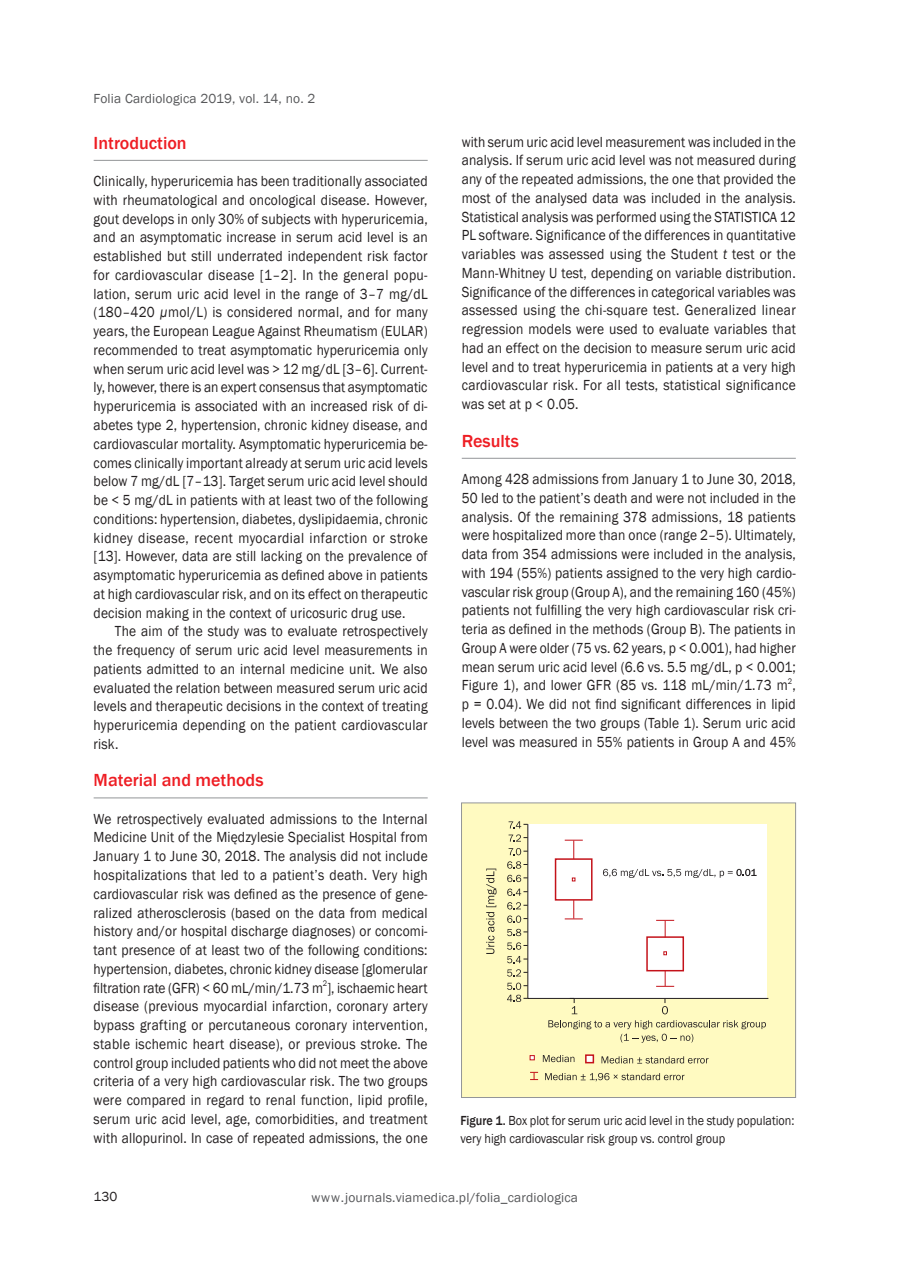
<style>
.page{position:relative;width:915px;height:1276px;background:#fff}
.page>*{position:absolute;margin:0;border:0;box-sizing:border-box;transform-origin:0 0}
._06_Srodtytul_1_z_li{font:500 18px "Franklin Gothic";color:#ee1d23}
._05A_Tekst_pierwszy{font:15px/18.8px "Franklin Gothic";letter-spacing:.01em;color:#231f20;text-align:justify;scale:.9 1}
._05B_Tekst{font:15px/18.8px "Franklin Gothic";letter-spacing:.02em;color:#231f20;text-align:justify;scale:.9 1}
._16_Rycina_podpis{font:13.5px/17.2px "Franklin Gothic";color:#231f20;scale:.9 1}
.t1{font:13.5px "Franklin Gothic";letter-spacing:.01em;color:#57585a}
._16_Rycina_podpis-2{font:13.5px "Franklin Gothic";color:#231f20}
._05A_Tekst_pierwszy-2{font:8.25px "Franklin Gothic";color:#231f20;scale:.9 1}
.s1{font-style:italic}
.s2{font-weight:500}
</style>
<div class="page">
<hr style="left:94px;top:160px;width:333px;height:1px;background:#939598">
<hr style="left:94px;top:797px;width:333px;height:1px;background:#939598">
<hr style="left:461px;top:458px;width:334px;height:1px;background:#939598">
<div style="left:461px;top:803px;width:334px;height:294px;background:#fffac1"></div>
<div style="left:461px;top:802px;width:334px;height:296px;border:1px solid #939598"></div>
<svg style="left:486px;top:868px;width:10px;height:86px"></svg>
<svg style="left:548px;top:1020px;width:217px;height:22px"></svg>
<div style="left:585px;top:1055px;width:8px;height:7px;background:#fff"></div>
<div style="left:585px;top:1054px;width:9px;height:9px;border:2px solid #c4121a"></div>
<svg style="left:601px;top:1056px;width:107px;height:7px"></svg>
<svg style="left:529px;top:1055px;width:5px;height:5px"></svg>
<svg style="left:542px;top:1055px;width:32px;height:7px"></svg>
<svg style="left:530px;top:1072px;width:8px;height:8px"></svg>
<svg style="left:545px;top:1073px;width:139px;height:8px"></svg>
<svg style="left:507px;top:821px;width:261px;height:193px;background:#f8f5ec"></svg>
<p class="t1" style="left:94px;top:91px;width:223px">Folia Cardiologica 2019, vol. 14, no. 2</p>
<p class="_06_Srodtytul_1_z_li" style="left:94px;top:132px;width:95px">Introduction</p>
<p class="_05A_Tekst_pierwszy" style="left:94px;top:172px;width:372px">Clinically, hyperuricemia has been traditionally associated with rheumatological and oncological disease. However, gout develops in only 30% of subjects with hyperuricemia, and an asymptomatic increase in serum acid level is an established but still underrated independent risk factor for cardiovascular disease [1–2]. In the general popu&shy;lation, serum uric acid level in the range of 3–7 mg/dL (180–420 <span class="s1">µ</span>mol/L) is considered normal, and for many years, the European League Against Rheumatism (EULAR) recommended to treat asymptomatic hyperuricemia only when serum uric acid level was &gt; 12 mg/dL [3–6]. Current&shy;ly, however, there is an expert consensus that asymptomatic hyperuricemia is associated with an increased risk of di&shy;abetes type 2, hypertension, chronic kidney disease, and cardiovascular mortality. Asymptomatic hyperuricemia be&shy;comes clinically important already at serum uric acid levels below 7 mg/dL [7–13]. Target serum uric acid level should be &lt; 5 mg/dL in patients with at least two of the following conditions: hypertension, diabetes, dyslipidaemia, chronic kidney disease, recent myocardial infarction or stroke [13]. However, data are still lacking on the prevalence of asymptomatic hyperuricemia as defined above in patients at high cardiovascular risk, and on its effect on therapeutic decision making in the context of uricosuric drug use.</p>
<p class="_05B_Tekst" style="left:94px;top:622px;width:372px;text-indent:21px">The aim of the study was to evaluate retrospectively the frequency of serum uric acid level measurements in patients admitted to an internal medicine unit. We also evaluated the relation between measured serum uric acid levels and therapeutic decisions in the context of treating hyperuricemia depending on the patient cardiovascular risk.</p>
<p class="_06_Srodtytul_1_z_li" style="left:94px;top:769px;width:171px">Material and methods</p>
<p class="_05A_Tekst_pierwszy" style="left:94px;top:809px;width:372px">We retrospectively evaluated admissions to the Internal Medicine Unit of the Międzylesie Specialist Hospital from January 1 to June 30, 2018. The analysis did not include hospitalizations that led to a patient’s death. Very high cardiovascular risk was defined as the presence of gene&shy;ralized atherosclerosis (based on the data from medical history and/or hospital discharge diagnoses) or concomi&shy;tant presence of at least two of the following conditions: hypertension, diabetes, chronic kidney disease [glomerular filtration rate (GFR) &lt; 60 mL/min/1.73 m ], ischaemic heart</p>
<p class="_05A_Tekst_pierwszy-2" style="left:323px;top:978px;width:6px">2</p>
<p class="_05A_Tekst_pierwszy" style="left:94px;top:997px;width:372px">disease (previous myocardial infarction, coronary artery bypass grafting or percutaneous coronary intervention, stable ischemic heart disease), or previous stroke. The control group included patients who did not meet the above criteria of a very high cardiovascular risk. The two groups were compared in regard to renal function, lipid profile, serum uric acid level, age, comorbidities, and treatment with allopurinol. In case of repeated admissions, the one</p>
<p class="_05A_Tekst_pierwszy" style="left:461px;top:133px;width:372px">with serum uric acid level measurement was included in the analysis. If serum uric acid level was not measured during any of the repeated admissions, the one that provided the most of the analysed data was included in the analysis.<br>Statistical analysis was performed using the STATISTICA 12<br>PL software. Significance of the differences in quantitative variables was assessed using the Student <span class="s1">t</span> test or the Mann-Whitney U test, depending on variable distribution.<br>Significance of the differences in categorical variables was assessed using the chi-square test. Generalized linear regression models were used to evaluate variables that had an effect on the decision to measure serum uric acid level and to treat hyperuricemia in patients at a very high cardiovascular risk. For all tests, statistical significance was set at p &lt; 0.05.</p>
<p class="_06_Srodtytul_1_z_li" style="left:461px;top:429px;width:59px">Results</p>
<p class="_05A_Tekst_pierwszy" style="left:461px;top:470px;width:372px">Among 428 admissions from January 1 to June 30, 2018, 50 led to the patient’s death and were not included in the analysis. Of the remaining 378 admissions, 18 patients were hospitalized more than once (range 2–5). Ultimately, data from 354 admissions were included in the analysis, with 194 (55%) patients assigned to the very high cardio&shy;vascular risk group (Group A), and the remaining 160 (45%) patients not fulfilling the very high cardiovascular risk cri&shy;teria as defined in the methods (Group B). The patients in Group A were older (75 vs. 62 years, p &lt; 0.001), had higher mean serum uric acid level (6.6 vs. 5.5 mg/dL, p &lt; 0.001; Figure 1), and lower GFR (85 vs. 118 mL/min/1.73 m ,</p>
<p class="_05A_Tekst_pierwszy-2" style="left:787px;top:676px;width:6px">2</p>
<p class="_05A_Tekst_pierwszy" style="left:461px;top:695px;width:372px">p = 0.04). We did not find significant differences in lipid levels between the two groups (Table 1). Serum uric acid level was measured in 55% patients in Group A and 45%</p>
<p class="_16_Rycina_podpis" style="left:460px;top:1112px;width:372px"><span class="s2">Figure 1.</span> Box plot for serum uric acid level in the study population: very high cardiovascular risk group vs. control group</p>
<p class="_16_Rycina_podpis-2" style="left:94px;top:1188px;width:25px">130</p>
<p class="t1" style="left:311px;top:1189px;width:268px">www.journals.viamedica.pl/folia_cardiologica</p>
</div>
